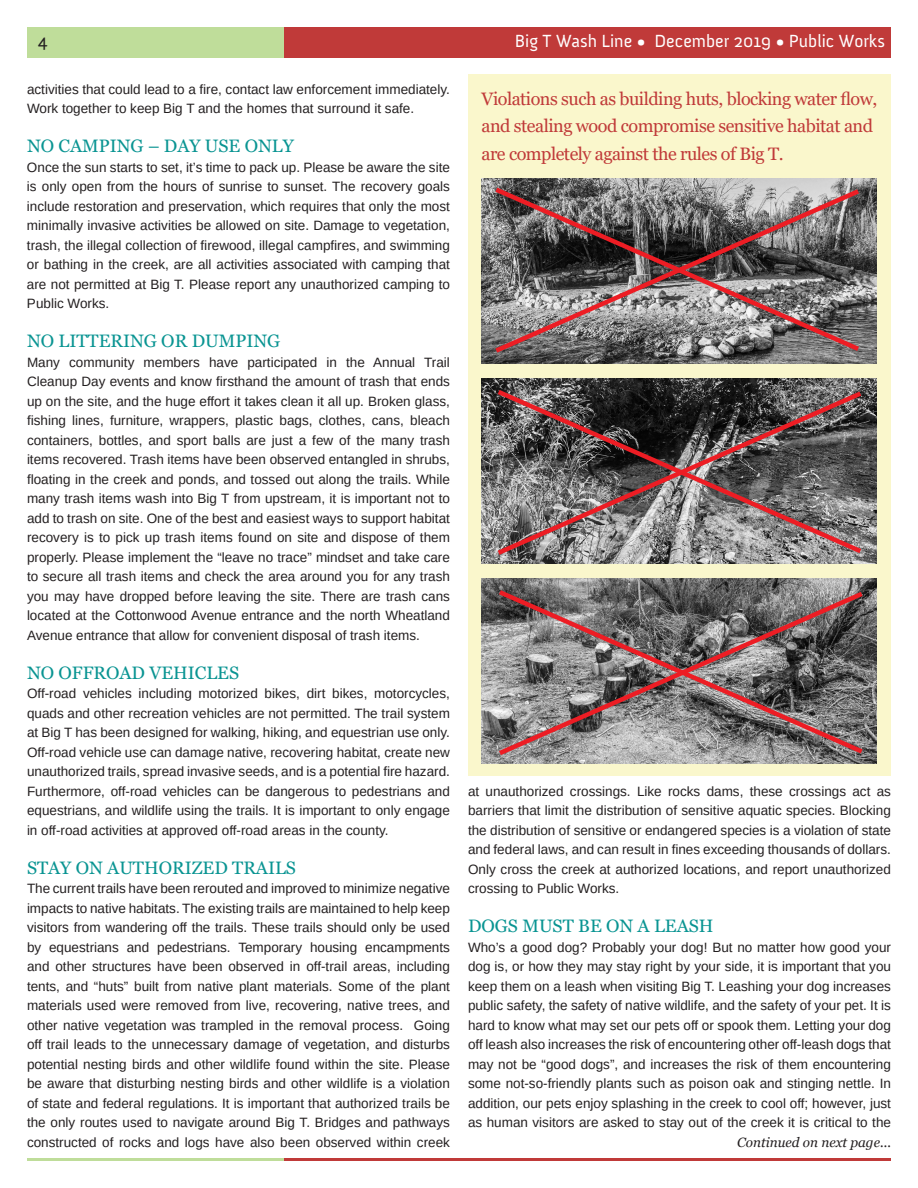
<style>
.page{position:relative;width:918px;height:1188px;background:#fff}
.page>*{position:absolute;margin:0;border:0;box-sizing:border-box;transform-origin:0 0}
.t1{font:18px/27.5px "Georgia";letter-spacing:-.025em;color:#c03a39}
.t2{font:18px "Georgia";color:#099492}
.t3{font:18px "Anivers";color:#fff}
.t4{font:18px "Anivers";color:#231f20}
.t5{font:13.5px/19.5px "Arimo";color:#231f20;text-align:justify}
.t6{font:italic 13.5px "Georgia";color:#231f20}
</style>
<div class="page">
<div style="left:284px;top:27px;width:607px;height:30px;background:#c03a39"></div>
<div style="left:27px;top:27px;width:257px;height:30px;background:#bfdd9a"></div>
<hr style="left:284px;top:1158px;width:607px;height:3px;background:#c03a39">
<hr style="left:27px;top:1158px;width:257px;height:3px;background:#bfdd9a">
<div style="left:468px;top:74px;width:423px;height:702px;background:#faf7cc"></div>
<img style="left:481px;top:178px;width:396px;height:186px">
<img style="left:481px;top:378px;width:396px;height:186px">
<img style="left:482px;top:578px;width:395px;height:186px">
<svg style="left:490px;top:185px;width:374px;height:171px;background:#7a6e6f"></svg>
<svg style="left:493px;top:388px;width:373px;height:171px;background:#6d6162"></svg>
<svg style="left:494px;top:588px;width:374px;height:171px;background:#807575"></svg>
<h1 class="t4" style="left:38px;top:31px;width:11px">4</h1>
<h1 class="t3" style="left:515px;top:31px;width:372px">Big T Wash Line • December 2019 • Public Works</h1>
<p class="t5" style="left:27px;top:79px;width:424px">activities that could lead to a fire, contact law enforcement immediately.<br>Work together to keep Big T and the homes that surround it safe.</p>
<h1 class="t2" style="left:27px;top:135px;width:268px">NO CAMPING – DAY USE ONLY</h1>
<p class="t5" style="left:27px;top:157px;width:425px">Once the sun starts to set, it’s time to pack up. Please be aware the site is only open from the hours of sunrise to sunset. The recovery goals include restoration and preservation, which requires that only the most minimally invasive activities be allowed on site. Damage to vegetation, trash, the illegal collection of firewood, illegal campfires, and swimming or bathing in the creek, are all activities associated with camping that are not permitted at Big T. Please report any unauthorized camping to Public Works.</p>
<h1 class="t2" style="left:27px;top:330px;width:255px">NO LITTERING OR DUMPING</h1>
<p class="t5" style="left:27px;top:352px;width:425px">Many community members have participated in the Annual Trail Cleanup Day events and know firsthand the amount of trash that ends up on the site, and the huge effort it takes clean it all up. Broken glass, fishing lines, furniture, wrappers, plastic bags, clothes, cans, bleach containers, bottles, and sport balls are just a few of the many trash items recovered. Trash items have been observed entangled in shrubs, floating in the creek and ponds, and tossed out along the trails. While many trash items wash into Big T from upstream, it is important not to add to trash on site. One of the best and easiest ways to support habitat recovery is to pick up trash items found on site and dispose of them properly. Please implement the “leave no trace” mindset and take care to secure all trash items and check the area around you for any trash you may have dropped before leaving the site. There are trash cans located at the Cottonwood Avenue entrance and the north Wheatland Avenue entrance that allow for convenient disposal of trash items.</p>
<h1 class="t2" style="left:27px;top:662px;width:214px">NO OFFROAD VEHICLES</h1>
<p class="t5" style="left:27px;top:684px;width:424px">Off-road vehicles including motorized bikes, dirt bikes, motorcycles, quads and other recreation vehicles are not permitted. The trail system at Big T has been designed for walking, hiking, and equestrian use only.<br>Off-road vehicle use can damage native, recovering habitat, create new unauthorized trails, spread invasive seeds, and is a potential fire hazard.<br>Furthermore, off-road vehicles can be dangerous to pedestrians and equestrians, and wildlife using the trails. It is important to only engage in off-road activities at approved off-road areas in the county.</p>
<h1 class="t2" style="left:27px;top:857px;width:271px">STAY ON AUTHORIZED TRAILS</h1>
<p class="t5" style="left:27px;top:879px;width:425px">The current trails have been rerouted and improved to minimize negative impacts to native habitats. The existing trails are maintained to help keep visitors from wandering off the trails. These trails should only be used by equestrians and pedestrians. Temporary housing encampments and other structures have been observed in off-trail areas, including tents, and “huts” built from native plant materials. Some of the plant materials used were removed from live, recovering, native trees, and other native vegetation was trampled in the removal process. Going off trail leads to the unnecessary damage of vegetation, and disturbs potential nesting birds and other wildlife found within the site. Please be aware that disturbing nesting birds and other wildlife is a violation of state and federal regulations. It is important that authorized trails be the only routes used to navigate around Big T. Bridges and pathways constructed of rocks and logs have also been observed within creek</p>
<h1 class="t1" style="left:482px;top:85px;width:397px">Violations such as building huts, blocking water flow, and stealing wood compromise sensitive habitat and are completely against the rules of Big T.</h1>
<p class="t5" style="left:468px;top:781px;width:424px">at unauthorized crossings. Like rocks dams, these crossings act as barriers that limit the distribution of sensitive aquatic species. Blocking the distribution of sensitive or endangered species is a violation of state and federal laws, and can result in fines exceeding thousands of dollars.<br>Only cross the creek at authorized locations, and report unauthorized crossing to Public Works.</p>
<h1 class="t2" style="left:468px;top:915px;width:247px">DOGS MUST BE ON A LEASH</h1>
<p class="t5" style="left:468px;top:937px;width:425px">Who’s a good dog? Probably your dog! But no matter how good your dog is, or how they may stay right by your side, it is important that you keep them on a leash when visiting Big T. Leashing your dog increases public safety, the safety of native wildlife, and the safety of your pet. It is hard to know what may set our pets off or spook them. Letting your dog off leash also increases the risk of encountering other off-leash dogs that may not be “good dogs”, and increases the risk of them encountering some not-so-friendly plants such as poison oak and stinging nettle. In addition, our pets enjoy splashing in the creek to cool off; however, just as human visitors are asked to stay out of the creek it is critical to the</p>
<p class="t6" style="left:737px;top:1134px;width:155px">Continued on next page...</p>
</div>
